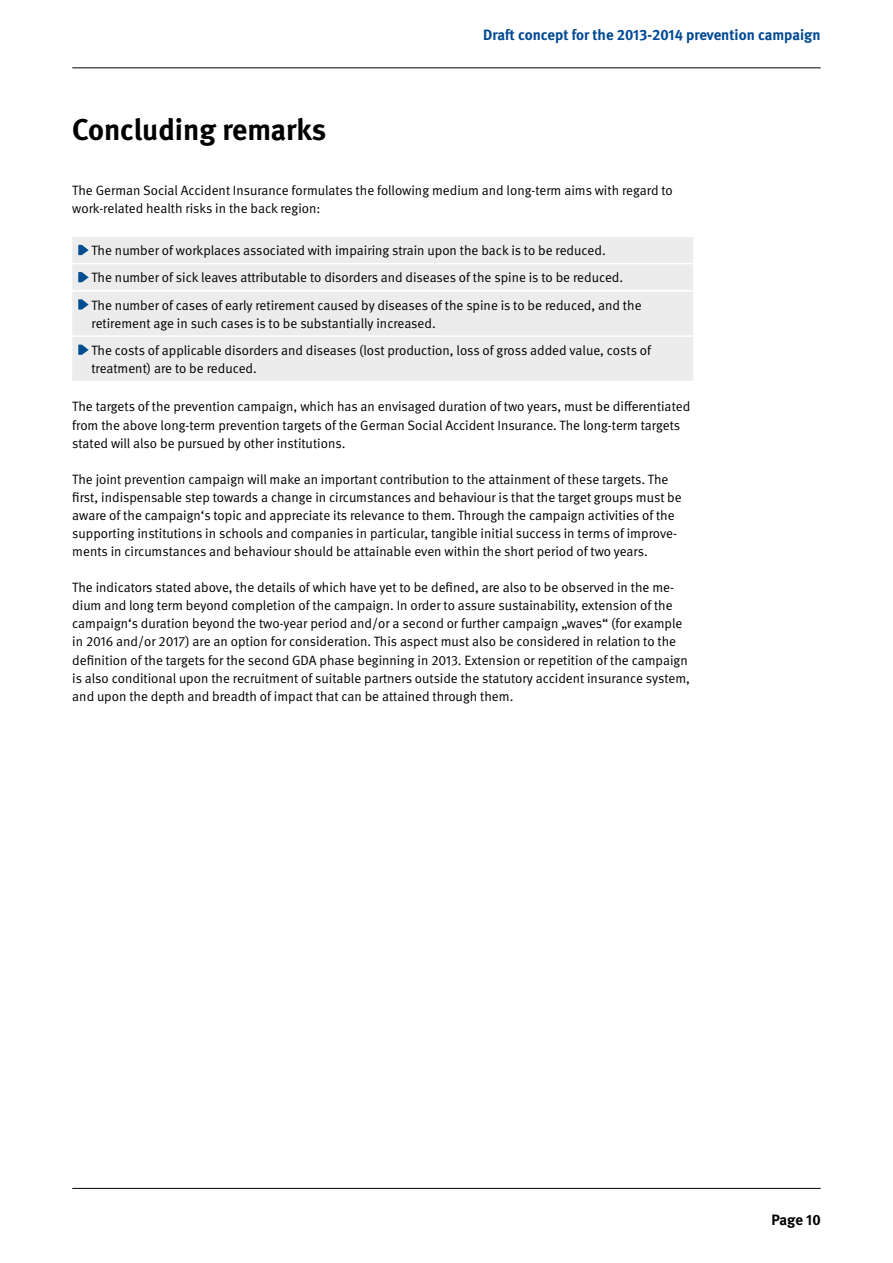
<style>
.page{position:relative;width:893px;height:1263px;background:#fff}
.page>*{position:absolute;margin:0;border:0;box-sizing:border-box;transform-origin:0 0}
.t1{font:700 30px "DGUV Meta";color:#000}
.t2{font:700 15px "DGUV Meta";color:#004993}
.t3{font:700 15px "DGUV Meta";letter-spacing:-.005em;color:#000}
.t4{font:13.5px/18.1px "DGUV Meta";color:#000}
</style>
<div class="page">
<hr style="left:72px;top:68px;width:749px;height:1px;background:#000">
<hr style="left:72px;top:1188px;width:749px;height:1px;background:#000">
<div style="left:72px;top:237px;width:621px;height:144px;background:#ececed"></div>
<hr style="left:72px;top:263px;width:621px;height:1px;background:#fff">
<hr style="left:72px;top:290px;width:621px;height:2px;background:#fff">
<hr style="left:72px;top:335px;width:621px;height:2px;background:#fff">
<svg style="left:78px;top:245px;width:11px;height:10px"></svg>
<svg style="left:78px;top:272px;width:11px;height:10px"></svg>
<svg style="left:78px;top:299px;width:11px;height:11px"></svg>
<svg style="left:78px;top:345px;width:11px;height:10px"></svg>
<p class="t2" style="left:483px;top:26px;width:339px">Draft concept for the 2013-2014 prevention campaign</p>
<h1 class="t1" style="left:72px;top:112px;width:255px">Concluding remarks</h1>
<p class="t4" style="left:72px;top:181px;width:602px">The German Social Accident Insurance formulates the following medium and long-term aims with regard to work-related health risks in the back region:</p>
<p class="t4" style="left:92px;top:237px;width:552px;line-height:27.2px">The number of workplaces associated with impairing strain upon the back is to be reduced.<br>The number of sick leaves attributable to disorders and diseases of the spine is to be reduced.<br>The number of cases of early retirement caused by diseases of the spine is to be reduced, and the</p>
<p class="t4" style="left:92px;top:310px;width:561px;line-height:27.2px">retirement age in such cases is to be substantially increased.<br>The costs of applicable disorders and diseases (lost production, loss of gross added value, costs of</p>
<p class="t4" style="left:92px;top:359px;width:167px">treatment) are to be reduced.</p>
<p class="t4" style="left:72px;top:398px;width:619px">The targets of the prevention campaign, which has an envisaged duration of two years, must be differentiated from the above long-term prevention targets of the German Social Accident Insurance. The long-term targets stated will also be pursued by other institutions.</p>
<p class="t4" style="left:72px;top:470px;width:611px">The joint prevention campaign will make an important contribution to the attainment of these targets. The first, indispensable step towards a change in circumstances and behaviour is that the target groups must be aware of the campaign‘s topic and appreciate its relevance to them. Through the campaign activities of the supporting institutions in schools and companies in particular, tangible initial success in terms of improve&shy;ments in circumstances and behaviour should be attainable even within the short period of two years.</p>
<p class="t4" style="left:72px;top:579px;width:619px">The indicators stated above, the details of which have yet to be defined, are also to be observed in the me&shy;dium and long term beyond completion of the campaign. In order to assure sustainability, extension of the campaign‘s duration beyond the two-year period and/or a second or further campaign „waves“ (for example in 2016 and/or 2017) are an option for consideration. This aspect must also be considered in relation to the definition of the targets for the second GDA phase beginning in 2013. Extension or repetition of the campaign is also conditional upon the recruitment of suitable partners outside the statutory accident insurance system, and upon the depth and breadth of impact that can be attained through them.</p>
<p class="t3" style="left:771px;top:1210px;width:51px">Page 10</p>
</div>
